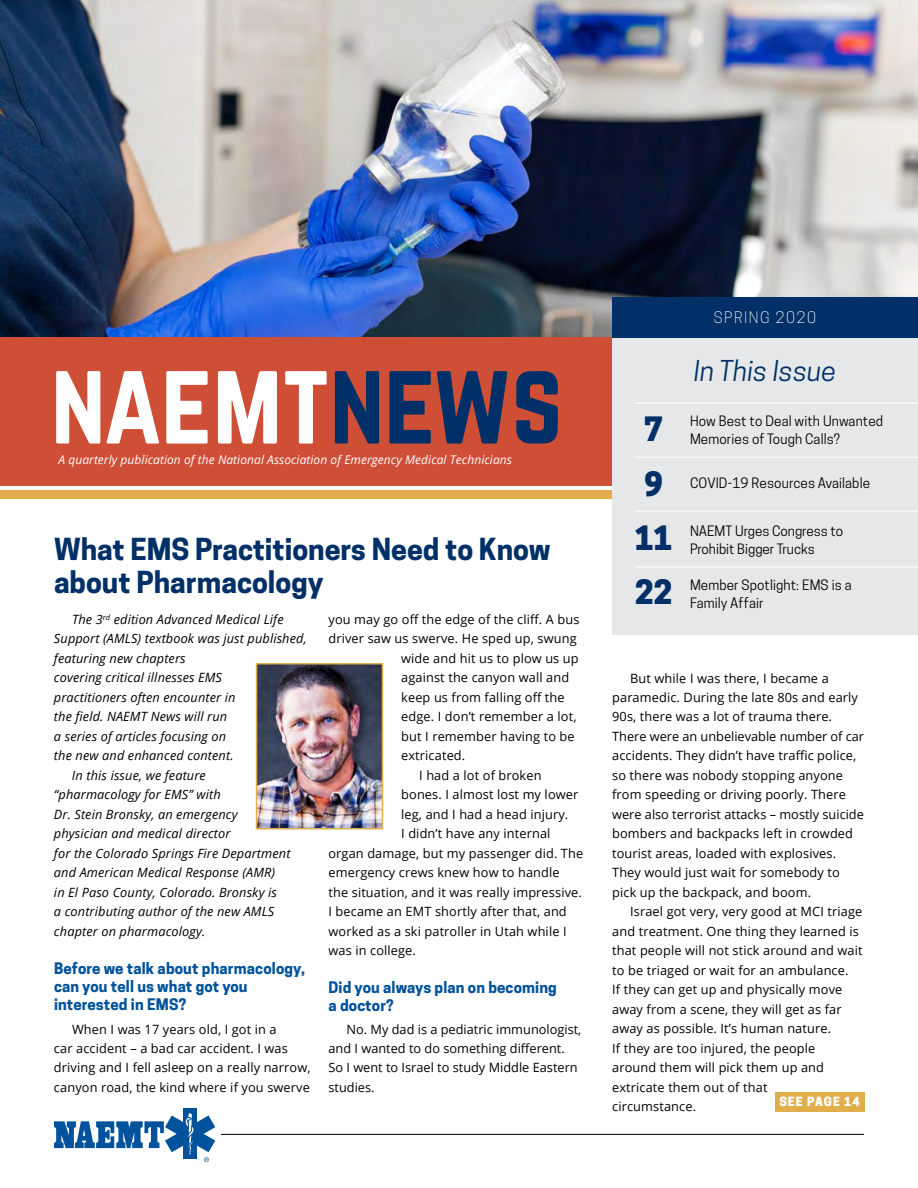
<style>
.page{position:relative;width:918px;height:1188px;background:#fff}
.page>*{position:absolute;margin:0;border:0;box-sizing:border-box;transform-origin:0 0}
.t1{font:103.5px "Norwester";color:#fff}
.t2{font:800 31.5px/54.3px "Cooper Hewitt";color:#003067}
.t3{font:700 28.5px/33px "Cooper Hewitt";color:#003067}
.t4{font:italic 27px "Cooper Hewitt";color:#003067}
.t5{font:700 15px/18px "Cooper Hewitt";letter-spacing:.01em;color:#00529b}
.t6{font:300 15px "Cooper Hewitt";letter-spacing:.1em;color:#fff}
.t7{font:13.5px/18px "Cooper Hewitt";letter-spacing:.01em;color:#000}
.t8{font:12.75px/19.5px "Open Sans";letter-spacing:.01em;color:#000}
.t9{font:italic 12.75px "Open Sans";letter-spacing:.01em;color:#000}
.t10{font:italic 12px "Open Sans";letter-spacing:.005em;color:#fff}
.t11{font:800 12px "Cooper Hewitt";letter-spacing:.08em;color:#fff}
.s1{color:#003067}
</style>
<div class="page">
<img style="left:0;top:0;width:918px;height:338px">
<div style="left:0;top:490px;width:882px;height:10px;background:#e1ae4c"></div>
<div style="left:0;top:338px;width:918px;height:148px;background:#cf4e36"></div>
<div style="left:775px;top:1092px;width:89px;height:20px;background:#e1ae4c"></div>
<div style="left:612px;top:297px;width:306px;height:337px;background:#e6e7e8"></div>
<div style="left:612px;top:297px;width:306px;height:41px;background:#003067"></div>
<hr style="left:54px;top:1134px;width:810px;height:1px;background:#000">
<hr style="left:634px;top:457px;width:284px;height:1px;background:#fff">
<hr style="left:634px;top:511px;width:284px;height:1px;background:#fff">
<hr style="left:634px;top:403px;width:284px;height:1px;background:#fff">
<div style="left:54px;top:1109px;width:166px;height:53px;background:#fff"></div>
<div style="left:183px;top:1109px;width:14px;height:50px;background:#00529c"></div>
<svg style="left:54px;top:1113px;width:161px;height:49px"></svg>
<img style="left:259px;top:666px;width:121px;height:161px">
<div style="left:256px;top:663px;width:127px;height:167px;border:2px solid #e1ae4c"></div>
<hr style="left:634px;top:567px;width:284px;height:1px;background:#fff">
<h1 class="t1" style="left:51px;top:353px;width:513px">NAEMT<span class="s1">NEWS</span></h1>
<p class="t10" style="left:58px;top:452px;width:455px">A quarterly publication of the National Association of Emergency Medical Technicians</p>
<h3 class="t3" style="left:54px;top:533px;width:498px">What EMS Practitioners Need to Know about Pharmacology</h3>
<p class="t9" style="left:72px;top:611px;width:213px">The 3<sup>rd</sup> edition Advanced Medical Life</p>
<p class="t9" style="left:54px;top:630px;width:254px">Support (AMLS) textbook was just published,</p>
<p class="t9" style="left:54px;top:650px;width:133px">featuring new chapters</p>
<p class="t9" style="left:54px;top:669px;width:170px">covering critical illnesses EMS</p>
<p class="t9" style="left:54px;top:689px;width:183px">practitioners often encounter in</p>
<p class="t9" style="left:54px;top:708px;width:175px">the field. NAEMT News will run</p>
<p class="t9" style="left:54px;top:728px;width:174px">a series of articles focusing on</p>
<p class="t9" style="left:54px;top:747px;width:181px">the new and enhanced content.</p>
<p class="t9" style="left:72px;top:767px;width:135px">In this issue, we feature</p>
<p class="t9" style="left:54px;top:786px;width:168px">“pharmacology for EMS” with</p>
<p class="t9" style="left:54px;top:806px;width:185px">Dr. Stein Bronsky, an emergency</p>
<p class="t9" style="left:54px;top:825px;width:178px">physician and medical director</p>
<p class="t9" style="left:54px;top:845px;width:238px">for the Colorado Springs Fire Department</p>
<p class="t9" style="left:54px;top:864px;width:223px">and American Medical Response (AMR)</p>
<p class="t9" style="left:54px;top:884px;width:224px">in El Paso County, Colorado. Bronsky is</p>
<p class="t9" style="left:54px;top:903px;width:222px">a contributing author of the new AMLS</p>
<p class="t9" style="left:54px;top:923px;width:153px">chapter on pharmacology.</p>
<p class="t5" style="left:54px;top:959px;width:253px">Before we talk about pharmacology, can you tell us what got you interested in EMS?</p>
<p class="t8" style="left:54px;top:1019px;width:258px;text-indent:18px">When I was 17 years old, I got in a<br>car accident – a bad car accident. I was driving and I fell asleep on a really narrow, canyon road, the kind where if you swerve</p>
<p class="t8" style="left:328px;top:609px;width:253px">you may go off the edge of the cliff. A bus</p>
<p class="t8" style="left:328px;top:629px;width:250px">driver saw us swerve. He sped up, swung</p>
<p class="t8" style="left:401px;top:648px;width:179px">wide and hit us to plow us up</p>
<p class="t8" style="left:401px;top:668px;width:169px">against the canyon wall and</p>
<p class="t8" style="left:401px;top:687px;width:165px">keep us from falling off the</p>
<p class="t8" style="left:401px;top:707px;width:177px">edge. I don’t remember a lot,</p>
<p class="t8" style="left:401px;top:726px;width:175px">but I remember having to be</p>
<p class="t8" style="left:401px;top:746px;width:66px">extricated.</p>
<p class="t8" style="left:419px;top:765px;width:124px">I had a lot of broken</p>
<p class="t8" style="left:401px;top:785px;width:179px">bones. I almost lost my lower</p>
<p class="t8" style="left:401px;top:804px;width:169px">leg, and I had a head injury.</p>
<p class="t8" style="left:401px;top:824px;width:151px">I didn’t have any internal</p>
<p class="t8" style="left:328px;top:843px;width:256px">organ damage, but my passenger did. The</p>
<p class="t8" style="left:328px;top:863px;width:233px">emergency crews knew how to handle</p>
<p class="t8" style="left:328px;top:882px;width:255px">the situation, and it was really impressive.</p>
<p class="t8" style="left:328px;top:902px;width:240px">I became an EMT shortly after that, and</p>
<p class="t8" style="left:328px;top:921px;width:240px">worked as a ski patroller in Utah while I</p>
<p class="t8" style="left:328px;top:941px;width:89px">was in college.</p>
<p class="t5" style="left:328px;top:978px;width:230px">Did you always plan on becoming a doctor?</p>
<p class="t8" style="left:328px;top:1019px;width:254px;text-indent:18px">No. My dad is a pediatric immunologist, and I wanted to do something different.<br>So I went to Israel to study Middle Eastern studies.</p>
<p class="t6" style="left:714px;top:308px;width:104px">SPRING 2020</p>
<h3 class="t4" style="left:694px;top:355px;width:144px">In This Issue</h3>
<h2 class="t2" style="left:635px;top:403px;width:39px">7<br>9<br>11<br>22</h2>
<p class="t7" style="left:690px;top:412px;width:195px">How Best to Deal with Unwanted<br>Memories of Tough Calls?</p>
<p class="t7" style="left:690px;top:474px;width:182px">COVID-19 Resources Available</p>
<p class="t7" style="left:690px;top:522px;width:155px">NAEMT Urges Congress to<br>Prohibit Bigger Trucks</p>
<p class="t7" style="left:690px;top:576px;width:163px">Member Spotlight: EMS is a<br>Family Affair</p>
<p class="t8" style="left:612px;top:668px;width:253px;text-indent:18px">But while I was there, I became a paramedic. During the late 80s and early 90s, there was a lot of trauma there.<br>There were an unbelievable number of car accidents. They didn’t have traffic police, so there was nobody stopping anyone from speeding or driving poorly. There were also terrorist attacks – mostly suicide bombers and backpacks left in crowded tourist areas, loaded with explosives.<br>They would just wait for somebody to pick up the backpack, and boom.</p>
<p class="t8" style="left:612px;top:902px;width:252px;text-indent:18px">Israel got very, very good at MCI triage and treatment. One thing they learned is that people will not stick around and wait to be triaged or wait for an ambulance.<br>If they can get up and physically move away from a scene, they will get as far away as possible. It’s human nature.<br>If they are too injured, the people around them will pick them up and extricate them out of that<br>circumstance.</p>
<p class="t11" style="left:779px;top:1095px;width:82px">SEE PAGE 14</p>
</div>
